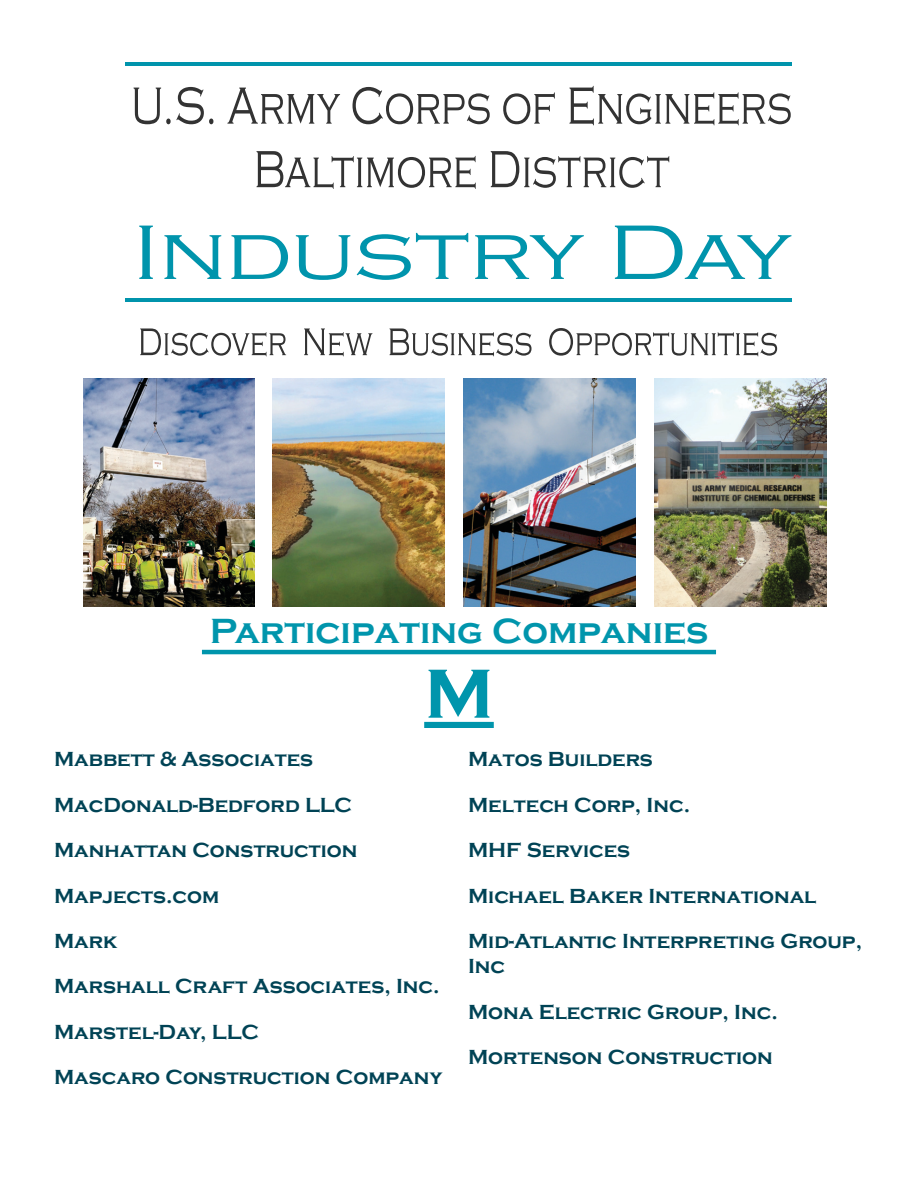
<style>
.page{position:relative;width:918px;height:1188px;background:#fff}
.page>*{position:absolute;margin:0;border:0;box-sizing:border-box;transform-origin:0 0}
.t1{font:700 72px "Copperplate Gothic";color:#0095ac}
.t2{font:700 36px "Copperplate Gothic";color:#0095ac}
.t3{font:700 21px/25.2px "Copperplate Gothic";color:#004355}
</style>
<div class="page">
<img style="left:83px;top:378px;width:172px;height:228px">
<img style="left:273px;top:378px;width:172px;height:229px">
<img style="left:464px;top:378px;width:172px;height:229px">
<img style="left:655px;top:378px;width:171px;height:229px">
<svg style="left:134px;top:87px;width:79px;height:37px"></svg>
<svg style="left:227px;top:88px;width:113px;height:36px"></svg>
<svg style="left:353px;top:87px;width:137px;height:37px"></svg>
<svg style="left:503px;top:92px;width:52px;height:32px"></svg>
<svg style="left:569px;top:86px;width:222px;height:39px"></svg>
<svg style="left:257px;top:151px;width:219px;height:38px"></svg>
<svg style="left:491px;top:151px;width:178px;height:37px"></svg>
<svg style="left:139px;top:226px;width:14px;height:53px"></svg>
<svg style="left:164px;top:235px;width:57px;height:44px"></svg>
<svg style="left:231px;top:235px;width:57px;height:44px"></svg>
<svg style="left:296px;top:235px;width:54px;height:45px"></svg>
<svg style="left:357px;top:233px;width:111px;height:47px"></svg>
<svg style="left:475px;top:235px;width:109px;height:44px"></svg>
<svg style="left:615px;top:226px;width:176px;height:53px"></svg>
<hr style="left:125px;top:63px;width:666px;height:3px;background:#0094ac">
<hr style="left:125px;top:298px;width:666px;height:4px;background:#0094ac">
<svg style="left:140px;top:328px;width:146px;height:28px"></svg>
<svg style="left:304px;top:328px;width:68px;height:28px"></svg>
<svg style="left:390px;top:328px;width:142px;height:28px"></svg>
<svg style="left:549px;top:328px;width:228px;height:28px"></svg>
<hr style="left:202px;top:650px;width:514px;height:4px;background:#0095ac">
<div style="left:424px;top:722px;width:70px;height:6px;background:#0095ac"></div>
<p class="t2" style="left:210px;top:611px;width:500px">Participating Companies</p>
<p class="t1" style="left:424px;top:654px;width:71px">M</p>
<p class="t3" style="left:54px;top:747px;width:261px">Mabbett &amp; Associates</p>
<p class="t3" style="left:54px;top:792px;width:300px">MacDonald-Bedford LLC</p>
<p class="t3" style="left:54px;top:838px;width:305px">Manhattan Construction</p>
<p class="t3" style="left:54px;top:883px;width:167px">Mapjects.com</p>
<p class="t3" style="left:54px;top:929px;width:65px">Mark</p>
<p class="t3" style="left:54px;top:974px;width:387px">Marshall Craft Associates, Inc.</p>
<p class="t3" style="left:54px;top:1020px;width:207px">Marstel-Day, LLC</p>
<p class="t3" style="left:54px;top:1065px;width:390px">Mascaro Construction Company</p>
<p class="t3" style="left:468px;top:747px;width:186px">Matos Builders</p>
<p class="t3" style="left:468px;top:792px;width:224px">Meltech Corp, Inc.</p>
<p class="t3" style="left:468px;top:838px;width:164px">MHF Services</p>
<p class="t3" style="left:468px;top:883px;width:350px">Michael Baker International</p>
<p class="t3" style="left:468px;top:929px;width:396px">Mid-Atlantic Interpreting Group,<br>Inc</p>
<p class="t3" style="left:468px;top:999px;width:311px">Mona Electric Group, Inc.</p>
<p class="t3" style="left:468px;top:1045px;width:306px">Mortenson Construction</p>
</div>
